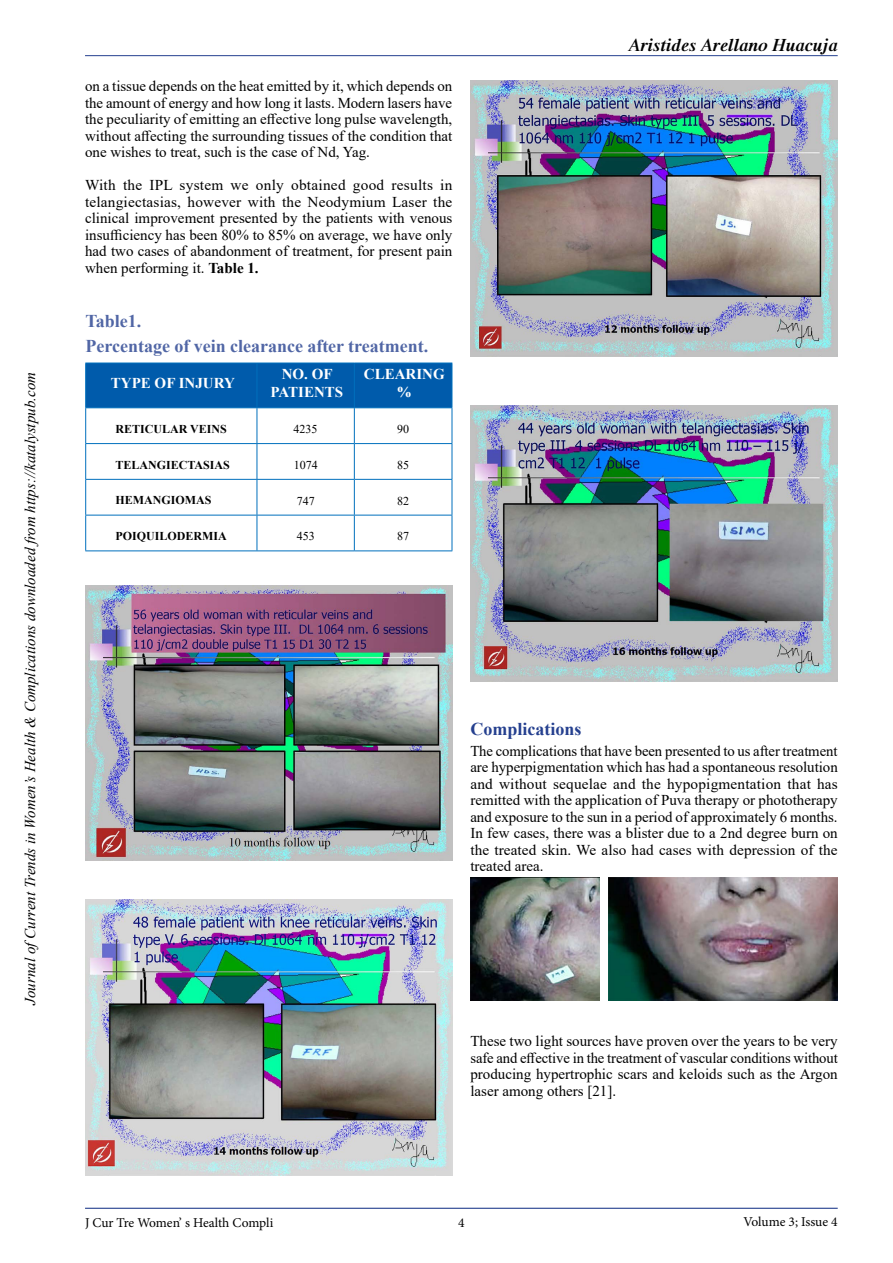
<style>
.page{position:relative;width:893px;height:1263px;background:#fff}
.page>*{position:absolute;margin:0;border:0;box-sizing:border-box;transform-origin:0 0}
.t1{font:700 18px/25px "Times New Roman";color:#25408f}
.t2{font:italic 700 18px "MM Times";color:#000}
.t3{font:15px/16.5px "Times New Roman";color:#000;text-align:justify}
.t4{font:italic 15px "Times New Roman";color:#000}
.t5{font:700 15px/18px "Times New Roman";color:#fff;text-align:center}
.t6{font:13.5px "Minion Pro";letter-spacing:-.005em;color:#000}
.t7{font:700 12px "Times New Roman";color:#000}
.t8{font:12px "Times New Roman";color:#000}
.s1{font-weight:700}
</style>
<div class="page">
<hr style="left:85px;top:55px;width:753px;height:1px;background:#25408f">
<hr style="left:85px;top:1208px;width:753px;height:1px;background:#25408f">
<div style="left:86px;top:364px;width:366px;height:43px;background:#005bab"></div>
<hr style="left:85px;top:363px;width:172px;height:1px;background:#0070bd">
<hr style="left:85px;top:363px;width:1px;height:44px;background:#0070bd">
<hr style="left:257px;top:363px;width:97px;height:1px;background:#0070bd">
<hr style="left:257px;top:363px;width:1px;height:44px;background:#0070bd">
<hr style="left:354px;top:363px;width:98px;height:1px;background:#0070bd">
<hr style="left:354px;top:363px;width:1px;height:44px;background:#0070bd">
<hr style="left:452px;top:363px;width:1px;height:44px;background:#0070bd">
<hr style="left:85px;top:407px;width:172px;height:1px;background:#0070bd">
<hr style="left:85px;top:408px;width:1px;height:35px;background:#0070bd">
<hr style="left:257px;top:407px;width:97px;height:1px;background:#0070bd">
<hr style="left:257px;top:408px;width:1px;height:35px;background:#0070bd">
<hr style="left:354px;top:407px;width:98px;height:1px;background:#0070bd">
<hr style="left:354px;top:408px;width:1px;height:35px;background:#0070bd">
<hr style="left:452px;top:408px;width:1px;height:35px;background:#0070bd">
<hr style="left:85px;top:443px;width:172px;height:1px;background:#0070bd">
<hr style="left:85px;top:444px;width:1px;height:35px;background:#0070bd">
<hr style="left:257px;top:443px;width:97px;height:1px;background:#0070bd">
<hr style="left:257px;top:444px;width:1px;height:35px;background:#0070bd">
<hr style="left:354px;top:443px;width:98px;height:1px;background:#0070bd">
<hr style="left:354px;top:444px;width:1px;height:35px;background:#0070bd">
<hr style="left:452px;top:444px;width:1px;height:35px;background:#0070bd">
<hr style="left:85px;top:479px;width:172px;height:1px;background:#0070bd">
<hr style="left:85px;top:480px;width:1px;height:35px;background:#0070bd">
<hr style="left:257px;top:479px;width:97px;height:1px;background:#0070bd">
<hr style="left:257px;top:480px;width:1px;height:35px;background:#0070bd">
<hr style="left:354px;top:479px;width:98px;height:1px;background:#0070bd">
<hr style="left:354px;top:480px;width:1px;height:35px;background:#0070bd">
<hr style="left:452px;top:480px;width:1px;height:35px;background:#0070bd">
<hr style="left:85px;top:515px;width:172px;height:1px;background:#0070bd">
<hr style="left:85px;top:515px;width:1px;height:35px;background:#0070bd">
<hr style="left:257px;top:515px;width:97px;height:1px;background:#0070bd">
<hr style="left:257px;top:515px;width:1px;height:35px;background:#0070bd">
<hr style="left:354px;top:515px;width:98px;height:1px;background:#0070bd">
<hr style="left:354px;top:515px;width:1px;height:35px;background:#0070bd">
<hr style="left:452px;top:515px;width:1px;height:35px;background:#0070bd">
<hr style="left:85px;top:550px;width:172px;height:1px;background:#0070bd">
<hr style="left:257px;top:550px;width:97px;height:1px;background:#0070bd">
<hr style="left:354px;top:550px;width:98px;height:1px;background:#0070bd">
<img style="left:86px;top:585px;width:366px;height:276px">
<img style="left:85px;top:899px;width:367px;height:276px">
<img style="left:470px;top:877px;width:130px;height:124px">
<img style="left:609px;top:877px;width:229px;height:123px">
<img style="left:470px;top:81px;width:368px;height:276px">
<img style="left:470px;top:405px;width:368px;height:276px">
<p class="t4" style="left:20px;top:1005px;width:634px;rotate:-90deg">Journal ofCurrent Trends in Women’s Health &amp; Complications downloaded from https://katalystpub.com</p>
<p class="t3" style="left:85px;top:77px;width:369px">on a tissue depends on the heat emitted by it, which depends on the amount of energy and how long it lasts. Modern lasers have the peculiarity of emitting an effective long pulse wavelength, without affecting the surrounding tissues of the condition that one wishes to treat, such is the case of Nd, Yag.</p>
<p class="t3" style="left:85px;top:176px;width:369px">With the IPL system we only obtained good results in telangiectasias, however with the Neodymium Laser the clinical improvement presented by the patients with venous insufficiency has been 80% to 85% on average, we have only had two cases of abandonment of treatment, for present pain when performing it. <span class="s1">Table 1.</span></p>
<p class="t1" style="left:86px;top:308px;width:344px">Table1.<br>Percentage of vein clearance after treatment.</p>
<p class="t5" style="left:111px;top:374px;width:125px">TYPE OF INJURY</p>
<p class="t5" style="left:270px;top:365px;width:74px">NO. OF<br>PATIENTS</p>
<p class="t5" style="left:364px;top:365px;width:82px">CLEARING %</p>
<p class="t7" style="left:115px;top:420px;width:113px">RETICULAR VEINS</p>
<p class="t8" style="left:294px;top:421px;width:25px">4235</p>
<p class="t8" style="left:397px;top:421px;width:13px">90</p>
<p class="t7" style="left:115px;top:456px;width:116px">TELANGIECTASIAS</p>
<p class="t8" style="left:294px;top:456px;width:25px">1074</p>
<p class="t8" style="left:397px;top:456px;width:13px">85</p>
<p class="t7" style="left:115px;top:492px;width:97px">HEMANGIOMAS</p>
<p class="t8" style="left:297px;top:492px;width:19px">747</p>
<p class="t8" style="left:397px;top:492px;width:13px">82</p>
<p class="t7" style="left:115px;top:528px;width:113px">POIQUILODERMIA</p>
<p class="t8" style="left:297px;top:528px;width:19px">453</p>
<p class="t8" style="left:397px;top:528px;width:13px">87</p>
<p class="t2" style="left:628px;top:37px;width:211px">Aristides Arellano Huacuja</p>
<p class="t1" style="left:470px;top:716px;width:113px">Complications</p>
<p class="t3" style="left:470px;top:742px;width:369px">The complications that have been presented to us after treatment are hyperpigmentation which has had a spontaneous resolution and without sequelae and the hypopigmentation that has remitted with the application of Puva therapy or phototherapy and exposure to the sun in a period of approximately 6 months.<br>In few cases, there was a blister due to a 2nd degree burn on the treated skin. We also had cases with depression of the treated area.</p>
<p class="t3" style="left:470px;top:1032px;width:369px">These two light sources have proven over the years to be very safe and effective in the treatment of vascular conditions without producing hypertrophic scars and keloids such as the Argon laser among others [21].</p>
<p class="t6" style="left:85px;top:1213px;width:190px">J Cur Tre Women’ s Health Compli</p>
<p class="t6" style="left:458px;top:1213px;width:8px">4</p>
<p class="t6" style="left:743px;top:1212px;width:96px">Volume 3; Issue 4</p>
</div>
